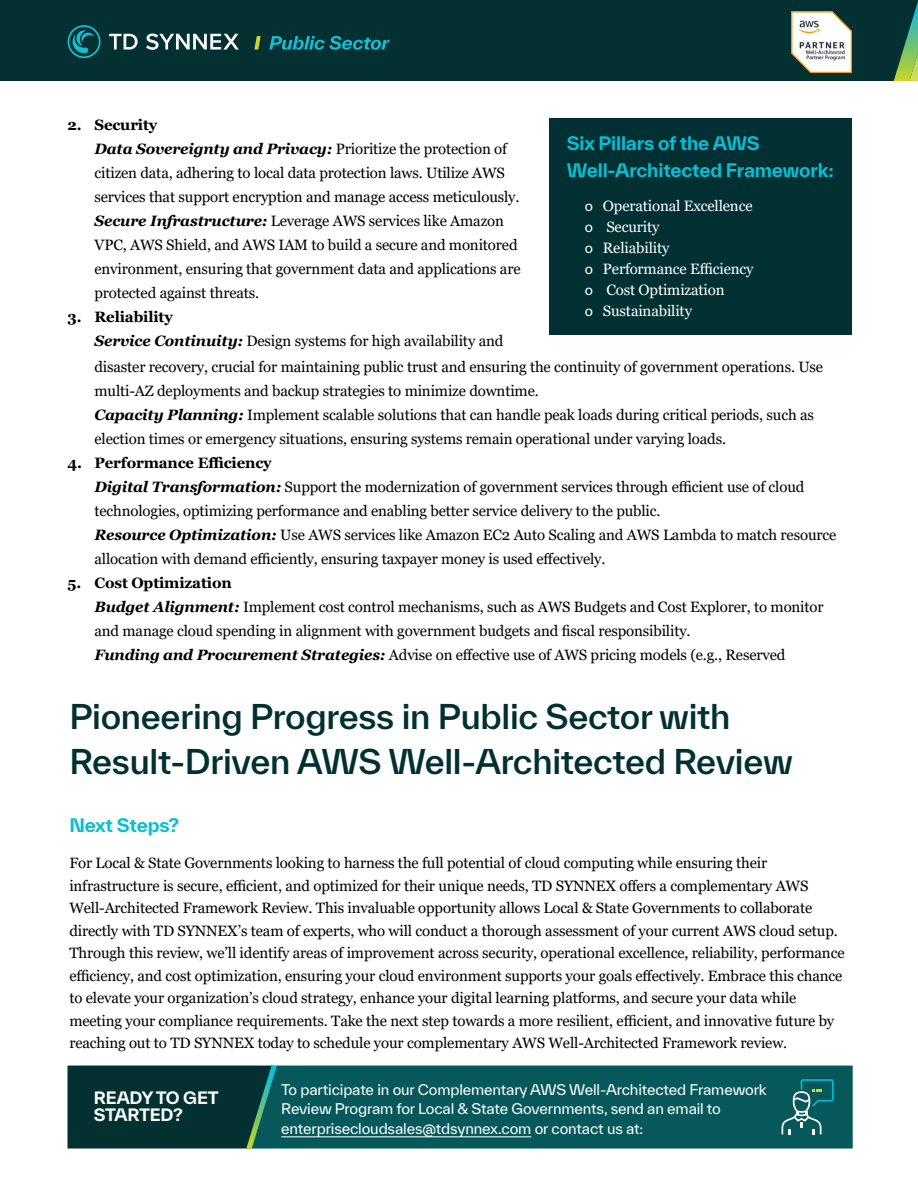
<style>
.page{position:relative;width:918px;height:1188px;background:#fff}
.page>*{position:absolute;margin:0;border:0;box-sizing:border-box;transform-origin:0 0}
.t1{font:500 33px/45px "TWK Everett";letter-spacing:-.01em;color:#003031}
.t2{font:700 18px/27px "TWK Everett";letter-spacing:-.01em;color:#08bed5}
.t3{font:700 16.5px/16.5px "TWK Everett";letter-spacing:-.01em;color:#fff}
.t4{font:15px/24px "Georgia";letter-spacing:-.01em;color:#000}
.t5{font:15px/21px "Georgia";letter-spacing:-.01em;color:#fff}
.t6{font:14.25px/19.5px "TWK Everett";letter-spacing:-.01em;color:#fff}
.s1{font-weight:700}
.s2{font-weight:700;font-style:italic}
.s3{font-family:"Myriad Pro"}
</style>
<div class="page">
<div style="left:0;top:0;width:918px;height:81px;background:#033031"></div>
<svg style="left:894px;top:1px;width:24px;height:80px"></svg>
<img style="left:909px;top:53px;width:9px;height:28px">
<svg style="left:68px;top:25px;width:33px;height:33px"></svg>
<svg style="left:109px;top:34px;width:29px;height:16px"></svg>
<svg style="left:146px;top:34px;width:93px;height:16px"></svg>
<svg style="left:269px;top:36px;width:121px;height:14px"></svg>
<svg style="left:254px;top:36px;width:7px;height:14px"></svg>
<div style="left:277px;top:1066px;width:576px;height:83px;background:#06585a"></div>
<svg style="left:68px;top:1066px;width:209px;height:83px;background:#073736"></svg>
<svg style="left:782px;top:1079px;width:52px;height:55px;background:#237072"></svg>
<div style="left:550px;top:119px;width:302px;height:216px;background:#003031"></div>
<hr style="left:281px;top:1136px;width:250px;height:1px;background:#fff">
<img style="left:791px;top:11px;width:61px;height:61px">
<p class="t4" style="left:94px;top:113px;width:428px;text-indent:-27px"><span class="s1">2. Security<br></span><span class="s2">Data Sovereignty and Privacy:</span> Prioritize the protection of citizen data, adhering to local data protection laws. Utilize AWS services that support encryption and manage access meticulously.<br><span class="s2">Secure Infrastructure:</span> Leverage AWS services like Amazon VPC, AWS Shield, and AWS IAM to build a secure and monitored environment, ensuring that government data and applications are protected against threats.</p>
<p class="t4" style="left:94px;top:305px;width:410px;text-indent:-27px"><span class="s1">3. Reliability<br></span><span class="s2">Service Continuity:</span> Design systems for high availability and</p>
<p class="t4" style="left:94px;top:355px;width:730px">disaster recovery, crucial for maintaining public trust and ensuring the continuity of government operations. Use multi-AZ deployments and backup strategies to minimize downtime.<br><span class="s2">Capacity Planning:</span> Implement scalable solutions that can handle peak loads during critical periods, such as election times or emergency situations, ensuring systems remain operational under varying loads.</p>
<p class="t4" style="left:94px;top:451px;width:743px;text-indent:-27px"><span class="s1">4. Performance Efficiency<br></span><span class="s2">Digital Transformation:</span> Support the modernization of government services through efficient use of cloud technologies, optimizing performance and enabling better service delivery to the public.<br><span class="s2">Resource Optimization:</span> Use AWS services like Amazon EC2 Auto Scaling and AWS Lambda to match resource allocation with demand efficiently, ensuring taxpayer money is used effectively.</p>
<p class="t4" style="left:94px;top:571px;width:731px;text-indent:-27px"><span class="s1">5. Cost Optimization<br></span><span class="s2">Budget Alignment:</span> Implement cost control mechanisms, such as AWS Budgets and Cost Explorer, to monitor and manage cloud spending in alignment with government budgets and fiscal responsibility.<br><span class="s2">Funding and Procurement Strategies:</span> Advise on effective use of AWS pricing models (e.g., Reserved</p>
<p class="t2" style="left:567px;top:129px;width:268px">Six Pillars of the AWS<br>Well-Architected Framework:</p>
<p class="t5" style="left:585px;top:196px;width:170px"><span class="s3">o</span> Operational Excellence <span class="s3">o</span> Security<br><span class="s3">o</span> Reliability<br><span class="s3">o</span> Performance Efficiency <span class="s3">o</span> Cost Optimization<br><span class="s3">o</span> Sustainability</p>
<h1 class="t1" style="left:69px;top:693px;width:725px">Pioneering Progress in Public Sector with<br>Result-Driven AWS Well-Architected Review</h1>
<p class="t2" style="left:69px;top:812px;width:111px">Next Steps?</p>
<p class="t4" style="left:69px;top:852px;width:777px;line-height:22.5px">For Local &amp; State Governments looking to harness the full potential of cloud computing while ensuring their infrastructure is secure, efficient, and optimized for their unique needs, TD SYNNEX offers a complementary AWS Well-Architected Framework Review. This invaluable opportunity allows Local &amp; State Governments to collaborate directly with TD SYNNEX’s team of experts, who will conduct a thorough assessment of your current AWS cloud setup.<br>Through this review, we’ll identify areas of improvement across security, operational excellence, reliability, performance efficiency, and cost optimization, ensuring your cloud environment supports your goals effectively. Embrace this chance to elevate your organization’s cloud strategy, enhance your digital learning platforms, and secure your data while meeting your compliance requirements. Take the next step towards a more resilient, efficient, and innovative future by reaching out to TD SYNNEX today to schedule your complementary AWS Well-Architected Framework review.</p>
<p class="t3" style="left:94px;top:1089px;width:126px">READY TO GET<br>STARTED?</p>
<p class="t6" style="left:281px;top:1079px;width:487px">To participate in our Complementary AWS Well-Architected Framework<br>Review Program for Local &amp; State Governments, send an email to enterprisecloudsales@tdsynnex.com or contact us at:</p>
</div>
